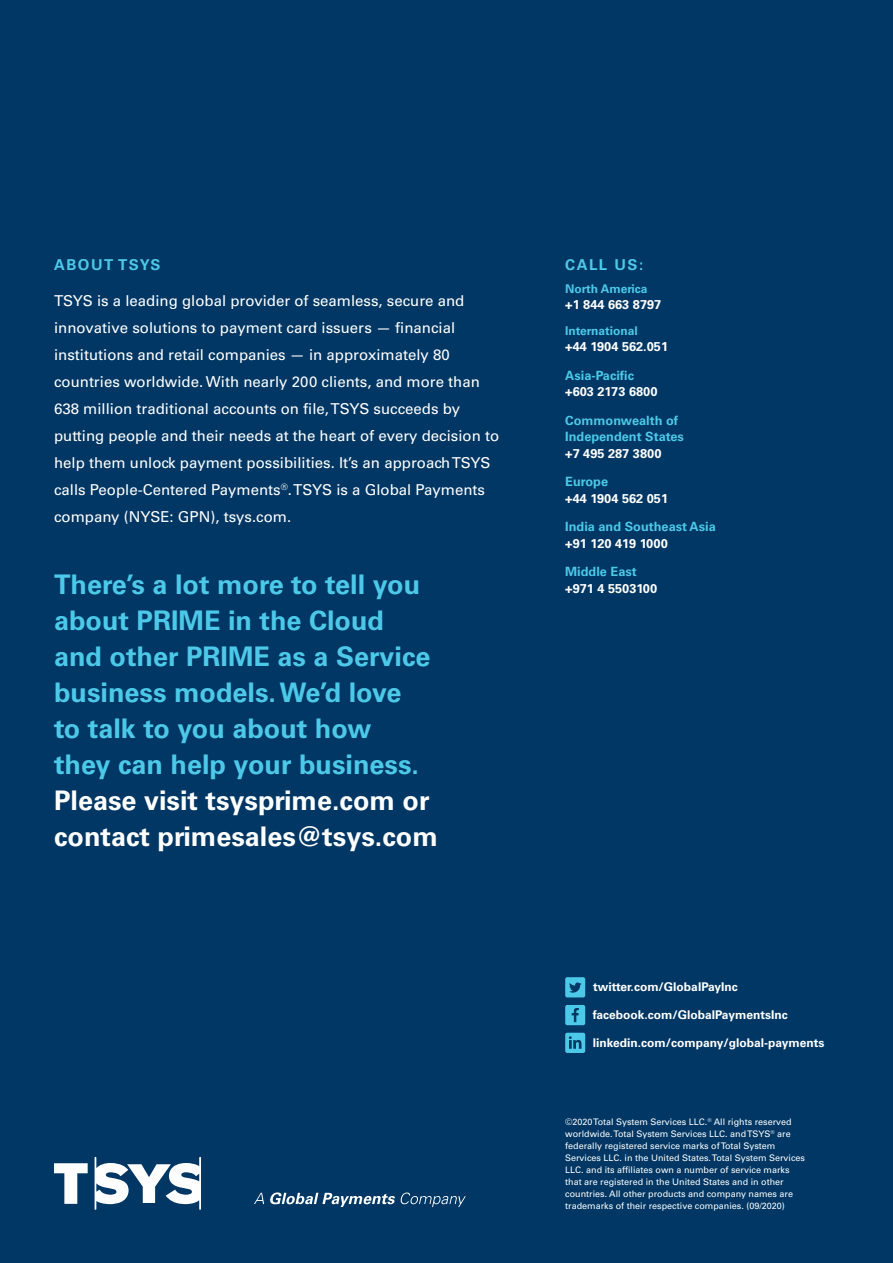
<style>
.page{position:relative;width:893px;height:1263px;background:#003764}
.page>*{position:absolute;margin:0;border:0;box-sizing:border-box;transform-origin:0 0}
.t1{font:700 27px/36px "Univers LT Std";color:#4cc9e9}
.t2{font:700 27px/36px "Univers LT Std";color:#fff}
.t3{font:15px/27px "Univers LT Std";color:#fff}
.t4{font:700 15px "Univers LT Std";letter-spacing:.1em;color:#4cc9e9}
.t5{font:700 12.75px "Univers LT Std";color:#fff}
.t6{font:700 12.75px/16.5px "Univers LT Std";color:#4cc9e9}
.t7{font:700 12px "Univers LT Std";color:#fff}
.t8{font:700 12px "Univers LT Std";color:#4cc9e9}
.t9{font:9px/12px "Univers LT Std";color:#fff}
</style>
<div class="page">
<svg style="left:54px;top:1163px;width:34px;height:41px"></svg>
<svg style="left:95px;top:1157px;width:106px;height:53px"></svg>
<svg style="left:254px;top:1193px;width:10px;height:11px"></svg>
<svg style="left:270px;top:1192px;width:196px;height:15px"></svg>
<svg style="left:565px;top:1005px;width:20px;height:20px"></svg>
<svg style="left:565px;top:977px;width:20px;height:20px"></svg>
<svg style="left:565px;top:1033px;width:20px;height:20px"></svg>
<p class="t4" style="left:54px;top:256px;width:108px">ABOUT TSYS</p>
<p class="t3" style="left:54px;top:287px;width:447px">TSYS is a leading global provider of seamless, secure and innovative solutions to payment card issuers — financial institutions and retail companies — in approximately 80 countries worldwide. With nearly 200 clients, and more than 638 million traditional accounts on file, TSYS succeeds by putting people and their needs at the heart of every decision to help them unlock payment possibilities. It’s an approach TSYS calls People-Centered Payments<sup>®</sup>. TSYS is a Global Payments company (NYSE: GPN), tsys.com.</p>
<h1 class="t1" style="left:54px;top:567px;width:378px">There’s a lot more to tell you about PRIME in the Cloud and other PRIME as a Service business models. We’d love to talk to you about how they can help your business.</h1>
<h1 class="t2" style="left:54px;top:783px;width:385px">Please visit tsysprime.com or contact primesales@tsys.com</h1>
<p class="t4" style="left:565px;top:256px;width:80px">CALL US:</p>
<p class="t8" style="left:565px;top:281px;width:84px">North America</p>
<p class="t5" style="left:565px;top:297px;width:98px">+1 844 663 8797</p>
<p class="t8" style="left:565px;top:323px;width:74px">International</p>
<p class="t5" style="left:565px;top:339px;width:104px">+44 1904 562.051</p>
<p class="t6" style="left:565px;top:367px;width:70px">Asia-Pacific</p>
<p class="t5" style="left:565px;top:384px;width:94px">+603 2173 6800</p>
<p class="t6" style="left:565px;top:412px;width:120px">Commonwealth of<br>Independent States</p>
<p class="t5" style="left:565px;top:445px;width:98px">+7 495 287 3800</p>
<p class="t6" style="left:565px;top:473px;width:44px">Europe</p>
<p class="t5" style="left:565px;top:490px;width:104px">+44 1904 562 051</p>
<p class="t6" style="left:565px;top:518px;width:152px">India and Southeast Asia</p>
<p class="t5" style="left:565px;top:535px;width:104px">+91 120 419 1000</p>
<p class="t6" style="left:565px;top:563px;width:73px">Middle East</p>
<p class="t5" style="left:565px;top:580px;width:94px">+971 4 5503100</p>
<p class="t7" style="left:593px;top:980px;width:146px">twitter.com/GlobalPayInc</p>
<p class="t7" style="left:593px;top:1007px;width:196px">facebook.com/GlobalPaymentsInc</p>
<p class="t7" style="left:593px;top:1035px;width:233px">linkedin.com/company/global-payments</p>
<p class="t9" style="left:565px;top:1116px;width:241px">©2020 Total System Services LLC.<sup>®</sup> All rights reserved worldwide. Total System Services LLC. and TSYS<sup>®</sup> are federally registered service marks of Total System Services LLC. in the United States. Total System Services LLC. and its affiliates own a number of service marks that are registered in the United States and in other countries. All other products and company names are trademarks of their respective companies. (09/2020)</p>
</div>
